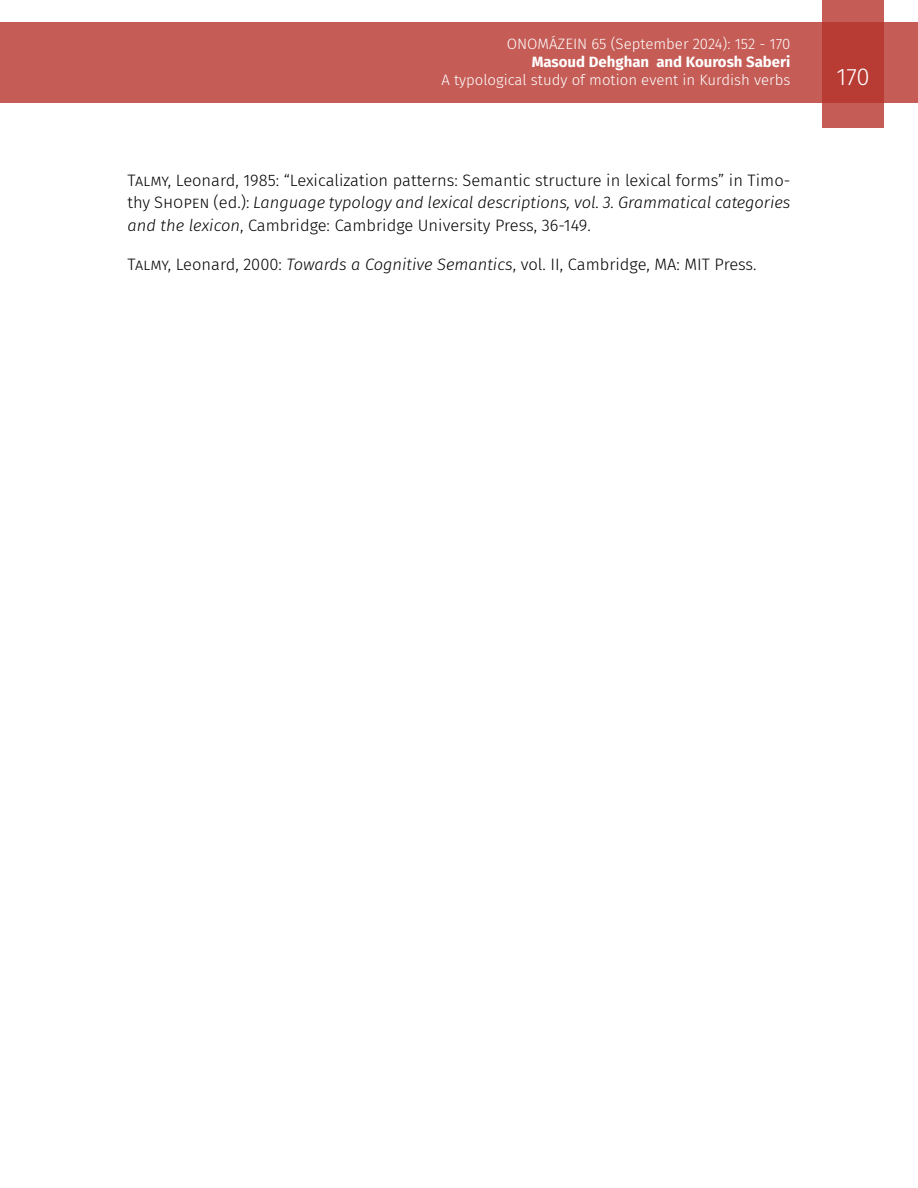
<style>
.page{position:relative;width:918px;height:1188px;background:#fff}
.page>*{position:absolute;margin:0;border:0;box-sizing:border-box;transform-origin:0 0}
.t1{font:300 24px "Fira Sans";color:#fff}
.t2{font:300 16.5px/22.5px "Fira Sans";color:#000;text-align:justify}
.t3{font:300 15px "Fira Sans";color:#fff}
.t4{font:700 15px "Fira Sans";color:#fff}
.s1{font-style:italic}
</style>
<div class="page">
<div style="left:0;top:23px;width:918px;height:80px;background:#c55c56"></div>
<svg style="left:822px;top:0;width:62px;height:128px;background:#bd4740"></svg>
<p class="t3" style="left:507px;top:34px;width:285px">ONOMÁZEIN 65 (September 2024): 152 - 170</p>
<p class="t4" style="left:532px;top:50px;width:260px">Masoud Dehghan and Kourosh Saberi</p>
<p class="t3" style="left:441px;top:70px;width:351px">A typological study of motion event in Kurdish verbs</p>
<h1 class="t1" style="left:837px;top:60px;width:35px">170</h1>
<p class="t2" style="left:128px;top:168px;width:664px">Talmy, Leonard, 1985: “Lexicalization patterns: Semantic structure in lexical forms” in Timo&shy;thy Shopen (ed.): <span class="s1">Language typology and lexical descriptions, vol. 3. Grammatical categories and the lexicon</span>, Cambridge: Cambridge University Press, 36-149.</p>
<p class="t2" style="left:128px;top:253px;width:631px">Talmy, Leonard, 2000: <span class="s1">Towards a Cognitive Semantics</span>, vol. II, Cambridge, MA: MIT Press.</p>
</div>
